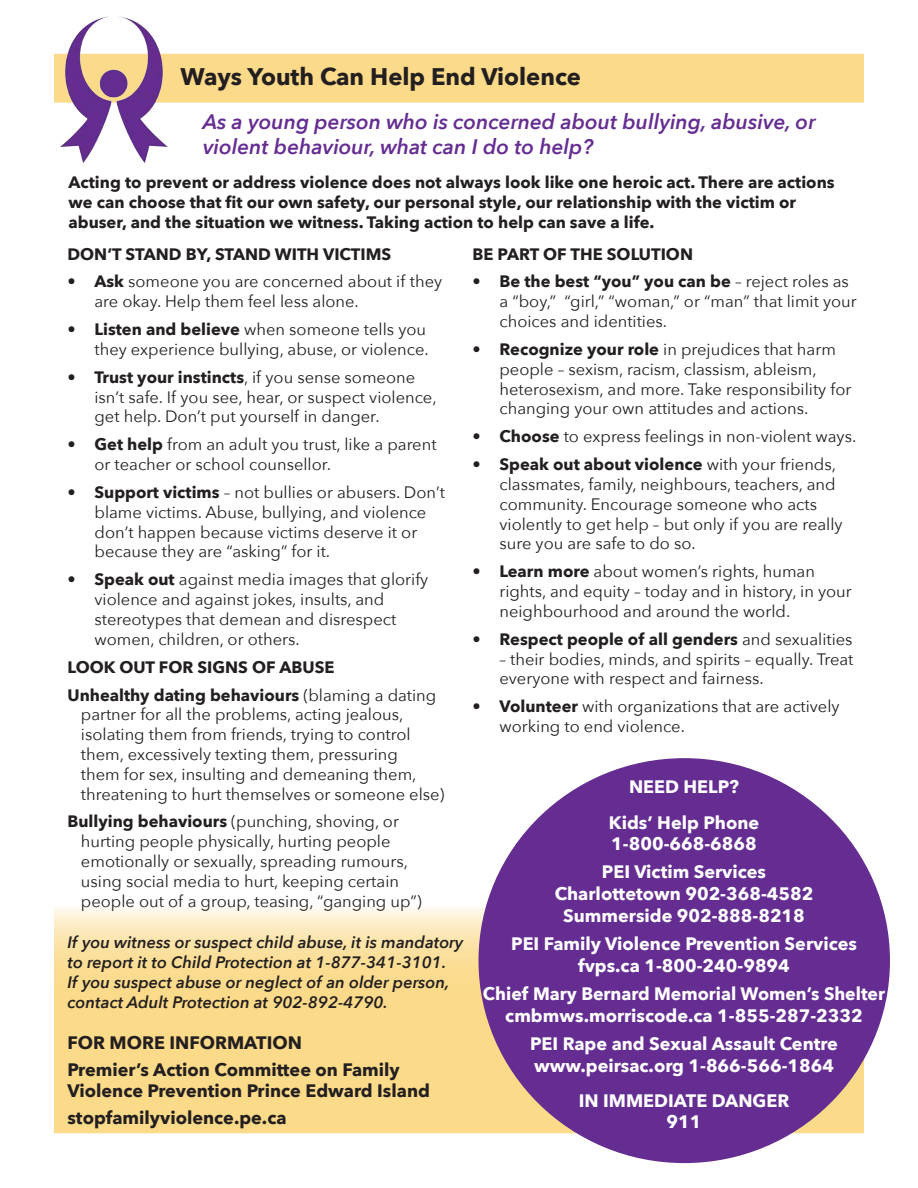
<style>
.page{position:relative;width:918px;height:1188px;background:#fff}
.page>*{position:absolute;margin:0;border:0;box-sizing:border-box;transform-origin:0 0}
.t1{font:700 24px "Avenir Next";color:#231f20}
.t2{font:italic 600 21px "Avenir Next";color:#652d91}
.t3{font:700 18px "Avenir Next";color:#fff}
.t4{font:700 18px/21.6px "Avenir Next";color:#231f20}
.t5{font:16.5px/19.8px "Avenir Next";color:#231f20}
.t6{font:700 16.5px/19.8px "Avenir Next";color:#231f20}
.t7{font:italic 600 16.5px/19.8px "Avenir Next";color:#231f20}
.s1{font-weight:700}
.s2{font-weight:400}
</style>
<div class="page">
<svg style="left:54px;top:905px;width:437px;height:124px;background:#fbe1a2"></svg>
<div style="left:54px;top:54px;width:810px;height:49px;background:#fbda89;border:2px solid #fbda89"></div>
<div style="left:54px;top:1029px;width:810px;height:104px;background:#fbda89"></div>
<img style="left:54px;top:16px;width:123px;height:147px">
<div style="left:479px;top:759px;width:410px;height:403px;background:#652d91;border-radius:50%"></div>
<p class="t1" style="left:181px;top:56px;width:402px">Ways Youth Can Help End Violence</p>
<p class="t2" style="left:203px;top:104px;width:614px">As a young person who is concerned about bullying, abusive, or</p>
<p class="t2" style="left:203px;top:129px;width:392px">violent behaviour, what can I do to help?</p>
<p class="t6" style="left:69px;top:172px;width:768px">Acting to prevent or address violence does not always look like one heroic act. There are actions we can choose that fit our own safety, our personal style, our relationship with the victim or abuser, and the situation we witness. Taking action to help can save a life.</p>
<p class="t6" style="left:473px;top:244px;width:222px">BE PART OF THE SOLUTION</p>
<p class="t5" style="left:499px;top:271px;width:359px;text-indent:-27px"><span class="s1">• Be the best “you” you can be</span> – reject roles as a “boy,” “girl,” “woman,” or “man” that limit your choices and identities.</p>
<p class="t5" style="left:499px;top:339px;width:353px;text-indent:-27px"><span class="s1">• Recognize your role</span> in prejudices that harm people – sexism, racism, classism, ableism, heterosexism, and more. Take responsibility for changing your own attitudes and actions.</p>
<p class="t5" style="left:473px;top:426px;width:385px"><span class="s1">• Choose</span> to express feelings in non-violent ways.</p>
<p class="t5" style="left:499px;top:454px;width:345px;text-indent:-27px"><span class="s1">• Speak out about violence</span> with your friends, classmates, family, neighbours, teachers, and community. Encourage someone who acts violently to get help – but only if you are really sure you are safe to do so.</p>
<p class="t5" style="left:499px;top:561px;width:354px;text-indent:-27px"><span class="s1">• Learn more</span> about women’s rights, human rights, and equity – today and in history, in your neighbourhood and around the world.</p>
<p class="t6" style="left:473px;top:629px;width:382px">• Respect people of all genders <span class="s2">and sexualities</span></p>
<p class="t5" style="left:499px;top:648px;width:355px">– their bodies, minds, and spirits – equally. Treat everyone with respect and fairness.</p>
<p class="t5" style="left:499px;top:696px;width:342px;text-indent:-27px"><span class="s1">• Volunteer</span> with organizations that are actively working to end violence.</p>
<p class="t6" style="left:68px;top:244px;width:325px">DON’T STAND BY, STAND WITH VICTIMS</p>
<p class="t5" style="left:94px;top:271px;width:349px;text-indent:-27px"><span class="s1">• Ask</span> someone you are concerned about if they are okay. Help them feel less alone.</p>
<p class="t5" style="left:68px;top:319px;width:363px;text-align:right"><span class="s1">• Listen and believe</span> when someone tells you they experience bullying, abuse, or violence.</p>
<p class="t5" style="left:94px;top:366px;width:344px;text-indent:-27px"><span class="s1">• Trust your instincts</span>, if you sense someone isn’t safe. If you see, hear, or suspect violence, get help. Don’t put yourself in danger.</p>
<p class="t5" style="left:94px;top:434px;width:344px;text-indent:-27px"><span class="s1">• Get help</span> from an adult you trust, like a parent or teacher or school counsellor.</p>
<p class="t5" style="left:94px;top:482px;width:352px;text-indent:-27px"><span class="s1">• Support victims</span> – not bullies or abusers. Don’t blame victims. Abuse, bullying, and violence don’t happen because victims deserve it or because they are “asking” for it.</p>
<p class="t5" style="left:94px;top:569px;width:335px;text-indent:-27px"><span class="s1">• Speak out</span> against media images that glorify violence and against jokes, insults, and stereotypes that demean and disrespect women, children, or others.</p>
<p class="t6" style="left:68px;top:657px;width:268px">LOOK OUT FOR SIGNS OF ABUSE</p>
<p class="t5" style="left:81px;top:684px;width:365px;text-indent:-13px"><span class="s1">Unhealthy dating behaviours</span> (blaming a dating partner for all the problems, acting jealous, isolating them from friends, trying to control them, excessively texting them, pressuring<br>them for sex, insulting and demeaning them, threatening to hurt themselves or someone else)</p>
<p class="t5" style="left:81px;top:811px;width:342px;text-indent:-13px"><span class="s1">Bullying behaviours</span> (punching, shoving, or hurting people physically, hurting people emotionally or sexually, spreading rumours, using social media to hurt, keeping certain people out of a group, teasing, “ganging up”)</p>
<p class="t3" style="left:629px;top:772px;width:111px">NEED HELP?</p>
<p class="t3" style="left:609px;top:807px;width:152px">Kids’ Help Phone</p>
<p class="t3" style="left:611px;top:828px;width:147px">1-800-668-6868</p>
<p class="t3" style="left:602px;top:857px;width:166px">PEI Victim Services</p>
<p class="t3" style="left:555px;top:878px;width:260px">Charlottetown 902-368‑4582</p>
<p class="t3" style="left:563px;top:900px;width:243px">Summerside 902-888‑8218</p>
<p class="t3" style="left:511px;top:928px;width:347px">PEI Family Violence Prevention Services</p>
<p class="t3" style="left:578px;top:950px;width:213px">fvps.ca 1-800-240-9894</p>
<p class="t3" style="left:483px;top:978px;width:404px">Chief Mary Bernard Memorial Women’s Shelter</p>
<p class="t3" style="left:505px;top:1000px;width:359px">cmbmws.morriscode.ca 1-855-287-2332</p>
<p class="t3" style="left:530px;top:1028px;width:309px">PEI Rape and Sexual Assault Centre</p>
<p class="t3" style="left:534px;top:1050px;width:301px">www.peirsac.org 1-866-566-1864</p>
<p class="t3" style="left:579px;top:1085px;width:212px">IN IMMEDIATE DANGER</p>
<p class="t3" style="left:667px;top:1106px;width:36px">911</p>
<p class="t7" style="left:68px;top:932px;width:397px">If you witness or suspect child abuse, it is mandatory to report it to Child Protection at 1-877-341-3101.<br>If you suspect abuse or neglect of an older person, contact Adult Protection at 902-892-4790.</p>
<p class="t4" style="left:67px;top:1031px;width:236px">FOR MORE INFORMATION</p>
<p class="t4" style="left:67px;top:1058px;width:364px">Premier’s Action Committee on Family<br>Violence Prevention Prince Edward Island</p>
<p class="t4" style="left:67px;top:1107px;width:221px">stopfamilyviolence.pe.ca</p>
</div>
